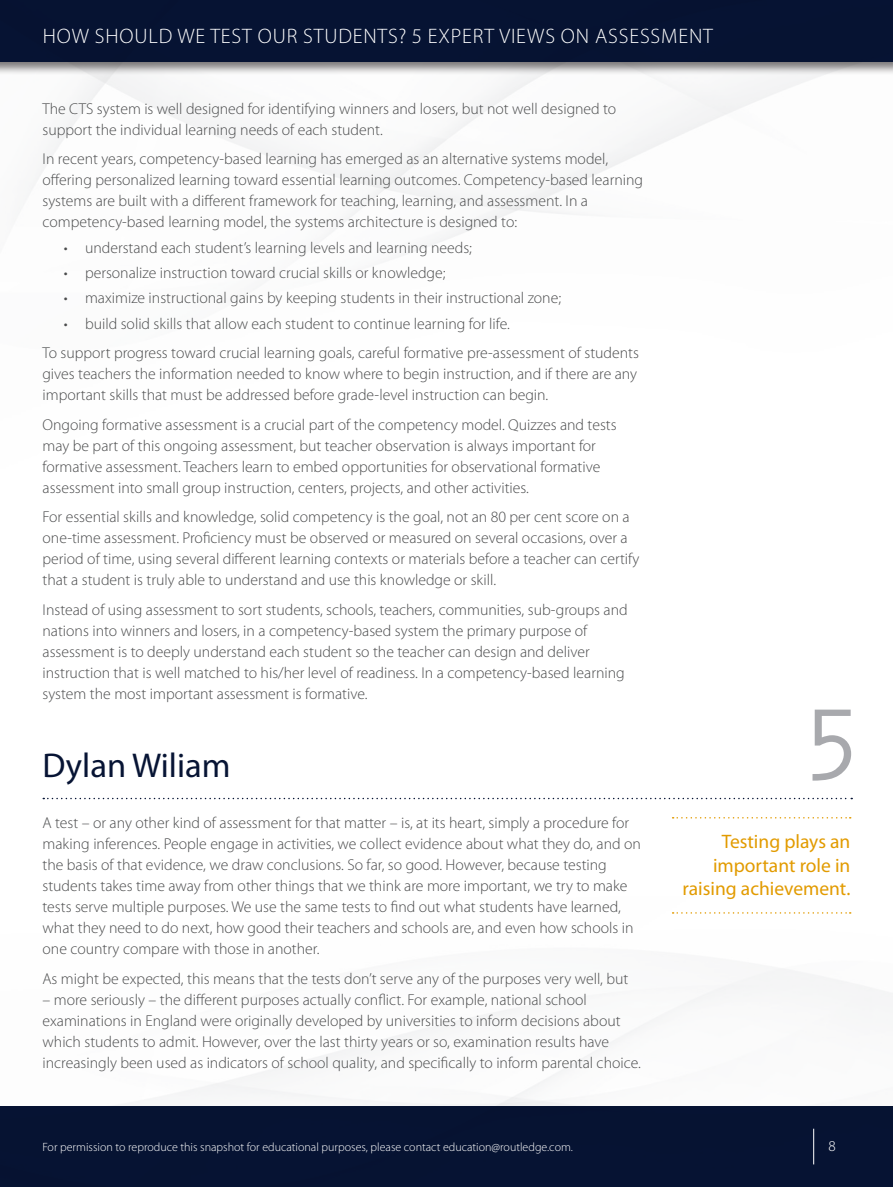
<style>
.page{position:relative;width:893px;height:1187px;background:#fff}
.page>*{position:absolute;margin:0;border:0;box-sizing:border-box;transform-origin:0 0}
.t1{font:105px "Orator Std";color:#a8a9ad}
.t2{font:34.5px "Myriad Pro";color:#071434}
.t3{font:300 21px "Myriad Pro";letter-spacing:.04em;color:#fff}
.t4{font:19.5px/23.4px "Myriad Pro";color:#e29b00;text-align:right}
.t5{font:300 15.75px/21px "Myriad Pro";color:#4b4c4d}
.t6{font:300 15px "Myriad Pro";color:#fff}
.t7{font:300 12px "Myriad Pro";color:#fff}
</style>
<div class="page">
<img style="left:30px;top:76px;width:863px;height:1030px">
<div style="left:0;top:1106px;width:893px;height:80px;background:#071434"></div>
<div style="left:0;top:0;width:893px;height:76px;background:#231f20;opacity:.6"></div>
<div style="left:0;top:0;width:893px;height:62px;background:#071434"></div>
<hr style="left:813px;top:1128px;width:1px;height:36px;background:#fff">
<svg style="left:43px;top:797px;width:809px;height:2px"></svg>
<svg style="left:673px;top:817px;width:178px;height:1px"></svg>
<svg style="left:673px;top:912px;width:178px;height:1px"></svg>
<h3 class="t3" style="left:43px;top:24px;width:672px">HOW SHOULD WE TEST OUR STUDENTS? 5 EXPERT VIEWS ON ASSESSMENT</h3>
<p class="t5" style="left:43px;top:98px;width:575px">The CTS system is well designed for identifying winners and losers, but not well designed to support the individual learning needs of each student.</p>
<p class="t5" style="left:43px;top:149px;width:602px">In recent years, competency-based learning has emerged as an alternative systems model, offering personalized learning toward essential learning outcomes. Competency-based learning systems are built with a different framework for teaching, learning, and assessment. In a competency-based learning model, the systems architecture is designed to:</p>
<p class="t5" style="left:64px;top:237px;width:410px">• understand each student’s learning levels and learning needs;</p>
<p class="t5" style="left:64px;top:262px;width:383px">• personalize instruction toward crucial skills or knowledge;</p>
<p class="t5" style="left:64px;top:288px;width:499px">• maximize instructional gains by keeping students in their instructional zone;</p>
<p class="t5" style="left:43px;top:309px;width:598px;line-height:29.5px;text-indent:21px">• build solid skills that allow each student to continue learning for life.<br>To support progress toward crucial learning goals, careful formative pre-assessment of students</p>
<p class="t5" style="left:43px;top:363px;width:596px">gives teachers the information needed to know where to begin instruction, and if there are any important skills that must be addressed before grade-level instruction can begin.</p>
<p class="t5" style="left:43px;top:414px;width:576px">Ongoing formative assessment is a crucial part of the competency model. Quizzes and tests may be part of this ongoing assessment, but teacher observation is always important for formative assessment. Teachers learn to embed opportunities for observational formative assessment into small group instruction, centers, projects, and other activities.</p>
<p class="t5" style="left:43px;top:506px;width:598px">For essential skills and knowledge, solid competency is the goal, not an 80 per cent score on a one-time assessment. Proficiency must be observed or measured on several occasions, over a period of time, using several different learning contexts or materials before a teacher can certify that a student is truly able to understand and use this knowledge or skill.</p>
<p class="t5" style="left:43px;top:599px;width:587px">Instead of using assessment to sort students, schools, teachers, communities, sub-groups and nations into winners and losers, in a competency-based system the primary purpose of assessment is to deeply understand each student so the teacher can design and deliver instruction that is well matched to his/her level of readiness. In a competency-based learning system the most important assessment is formative.</p>
<h2 class="t2" style="left:43px;top:747px;width:190px">Dylan Wiliam</h2>
<p class="t5" style="left:43px;top:812px;width:600px">A test – or any other kind of assessment for that matter – is, at its heart, simply a procedure for making inferences. People engage in activities, we collect evidence about what they do, and on the basis of that evidence, we draw conclusions. So far, so good. However, because testing students takes time away from other things that we think are more important, we try to make tests serve multiple purposes. We use the same tests to find out what students have learned, what they need to do next, how good their teachers and schools are, and even how schools in one country compare with those in another.</p>
<p class="t5" style="left:43px;top:968px;width:587px">As might be expected, this means that the tests don’t serve any of the purposes very well, but</p>
<p class="t5" style="left:43px;top:989px;width:600px">– more seriously – the different purposes actually conflict. For example, national school examinations in England were originally developed by universities to inform decisions about which students to admit. However, over the last thirty years or so, examination results have increasingly been used as indicators of school quality, and specifically to inform parental choice.</p>
<h1 class="t1" style="left:800px;top:669px;width:64px">5</h1>
<p class="t4" style="left:683px;top:830px;width:169px">Testing plays an important role in raising achievement.</p>
<p class="t7" style="left:43px;top:1140px;width:532px">For permission to reproduce this snapshot for educational purposes, please contact education@routledge.com.</p>
<p class="t6" style="left:828px;top:1137px;width:9px">8</p>
</div>
